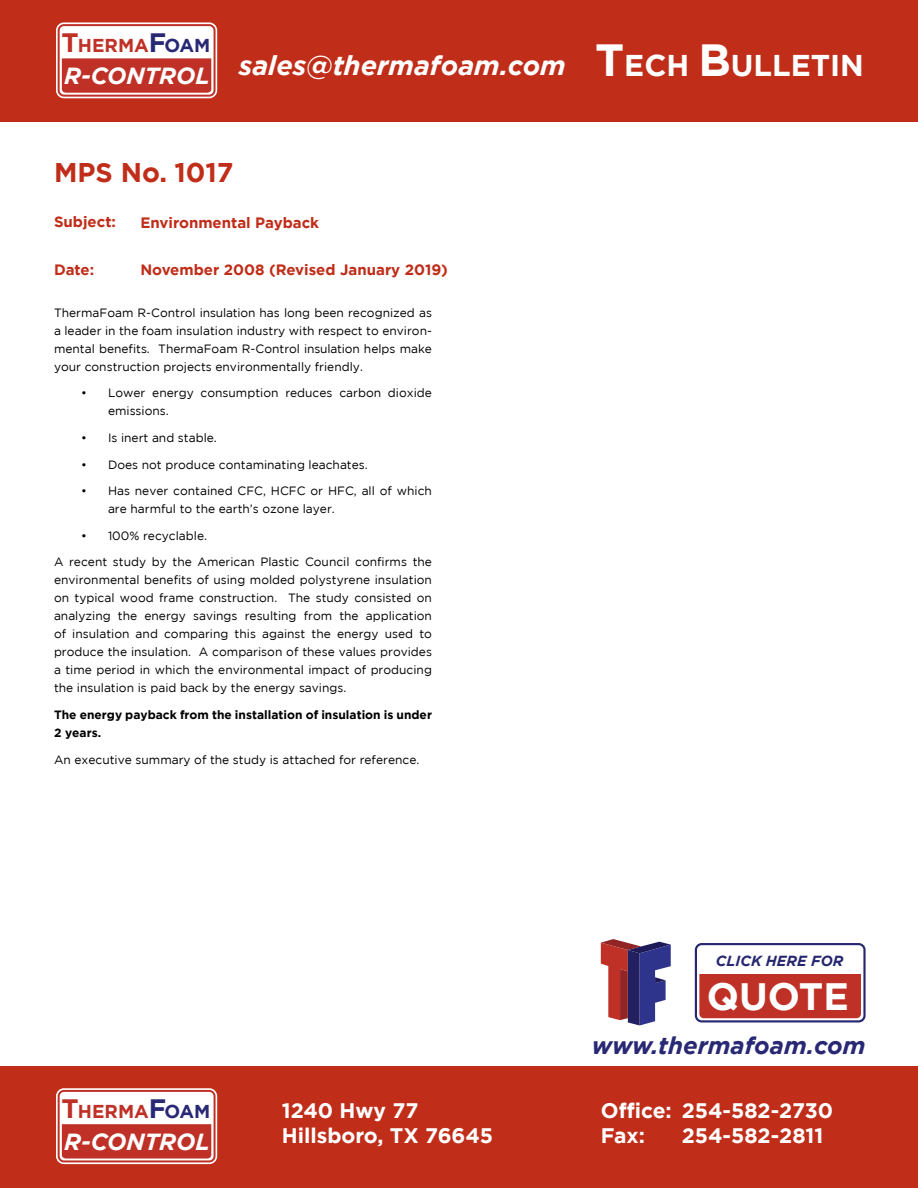
<style>
.page{position:relative;width:918px;height:1188px;background:#fff}
.page>*{position:absolute;margin:0;border:0;box-sizing:border-box;transform-origin:0 0}
.t1{font:700 38.1px "Gotham";color:#fff}
.t2{font:700 30px "Gotham";color:#fff}
.t3{font:italic 700 27px "Gotham";color:#fff}
.Body_Copy{font:700 27px "Gotham";color:#c02d19}
.Body_Subhead{font:italic 700 24px "Gotham";color:#292875}
.t4{font:italic 700 23.25px "Gotham";color:#fff}
.t5{font:700 21px/25.2px "Gotham";color:#fff}
.t6{font:700 18.6px "Gotham";color:#bf3126}
.Technical_Bulletin_H{font:700 15px "Gotham";color:#c02d19}
.Body_Copy_Justified{font:700 15px "Gotham";color:#c02d19}
.t7{font:italic 700 14.55px "Gotham";color:#262770}
.Technical_Bulletin_B{font:12px/18px "Gotham";color:#000;text-align:justify}
.Technical_Bulletin_B-2{font:700 12px/18px "Gotham";color:#000}
.s1{font-size:26.55px}
.s2{font-size:26.55px;color:#292875}
.s3{color:#292875}
.s4{font-size:45px}
</style>
<div class="page">
<div style="left:0;top:0;width:918px;height:122px;background:#c02d19"></div>
<div style="left:56px;top:22px;width:161px;height:76px;border:5px solid #fff;border-radius:5px"></div>
<div style="left:59px;top:25px;width:156px;height:71px;background:#fff;border-radius:5px"></div>
<div style="left:58px;top:24px;width:158px;height:73px;border:2px solid #bf3126;border-radius:5px"></div>
<div style="left:62px;top:58px;width:149px;height:35px;background:#bf3126"></div>
<div style="left:0;top:1066px;width:918px;height:122px;background:#c02d19"></div>
<div style="left:56px;top:1088px;width:161px;height:76px;border:5px solid #fff;border-radius:5px"></div>
<div style="left:59px;top:1091px;width:156px;height:70px;background:#fff;border-radius:5px"></div>
<div style="left:58px;top:1090px;width:158px;height:72px;border:2px solid #bf3126;border-radius:5px"></div>
<div style="left:62px;top:1124px;width:149px;height:35px;background:#bf3126"></div>
<svg style="left:694px;top:943px;width:172px;height:80px"></svg>
<svg style="left:601px;top:939px;width:70px;height:86px"></svg>
<p class="t6" style="left:61px;top:35px;width:150px"><span class="s1">T</span>HERMA<span class="s2">F</span><span class="s3">OAM</span></p>
<p class="t4" style="left:64px;top:62px;width:147px">R-CONTROL</p>
<p class="t3" style="left:239px;top:50px;width:329px">sales@thermafoam.com</p>
<p class="t2" style="left:595px;top:48px;width:270px"><span class="s4">T</span>ECH <span class="s4">B</span>ULLETIN</p>
<p class="Body_Copy" style="left:54px;top:157px;width:181px">MPS No. 1017</p>
<p class="Body_Copy_Justified" style="left:54px;top:213px;width:64px">Subject:</p>
<p class="Body_Copy_Justified" style="left:54px;top:261px;width:42px">Date:</p>
<p class="Technical_Bulletin_H" style="left:140px;top:214px;width:180px">Environmental Payback</p>
<p class="Technical_Bulletin_H" style="left:140px;top:261px;width:309px">November 2008 (Revised January 2019)</p>
<p class="Technical_Bulletin_B" style="left:54px;top:303px;width:380px">ThermaFoam R-Control insulation has long been recognized as a leader in the foam insulation industry with respect to environ&shy;mental benefits. ThermaFoam R-Control insulation helps make your construction projects environmentally friendly.</p>
<p class="Technical_Bulletin_B" style="left:108px;top:384px;width:325px;text-indent:-27px">• Lower energy consumption reduces carbon dioxide emissions.</p>
<p class="Technical_Bulletin_B" style="left:81px;top:428px;width:137px">• Is inert and stable.</p>
<p class="Technical_Bulletin_B" style="left:81px;top:455px;width:288px">• Does not produce contaminating leachates.</p>
<p class="Technical_Bulletin_B" style="left:108px;top:482px;width:325px;text-indent:-27px">• Has never contained CFC, HCFC or HFC, all of which are harmful to the earth’s ozone layer.</p>
<p class="Technical_Bulletin_B" style="left:81px;top:526px;width:128px">• 100% recyclable.</p>
<p class="Technical_Bulletin_B" style="left:54px;top:553px;width:380px">A recent study by the American Plastic Council confirms the environmental benefits of using molded polystyrene insulation on typical wood frame construction. The study consisted on analyzing the energy savings resulting from the application of insulation and comparing this against the energy used to produce the insulation. A comparison of these values provides a time period in which the environmental impact of producing the insulation is paid back by the energy savings.</p>
<p class="Technical_Bulletin_B-2" style="left:54px;top:706px;width:380px">The energy payback from the installation of insulation is under<br>2 years.</p>
<p class="Technical_Bulletin_B" style="left:54px;top:750px;width:367px">An executive summary of the study is attached for reference.</p>
<p class="t7" style="left:716px;top:953px;width:129px">CLICK HERE FOR</p>
<p class="t1" style="left:707px;top:974px;width:144px">QUOTE</p>
<p class="Body_Subhead" style="left:592px;top:1031px;width:275px">www.thermafoam.com</p>
<p class="t6" style="left:61px;top:1101px;width:150px"><span class="s1">T</span>HERMA<span class="s2">F</span><span class="s3">OAM</span></p>
<p class="t4" style="left:64px;top:1128px;width:147px">R-CONTROL</p>
<p class="t5" style="left:282px;top:1097px;width:213px">1240 Hwy 77<br>Hillsboro, TX 76645</p>
<p class="t5" style="left:601px;top:1097px;width:234px">Office: 254-582-2730<br>Fax:</p>
<p class="t5" style="left:682px;top:1123px;width:143px">254-582-2811</p>
</div>
